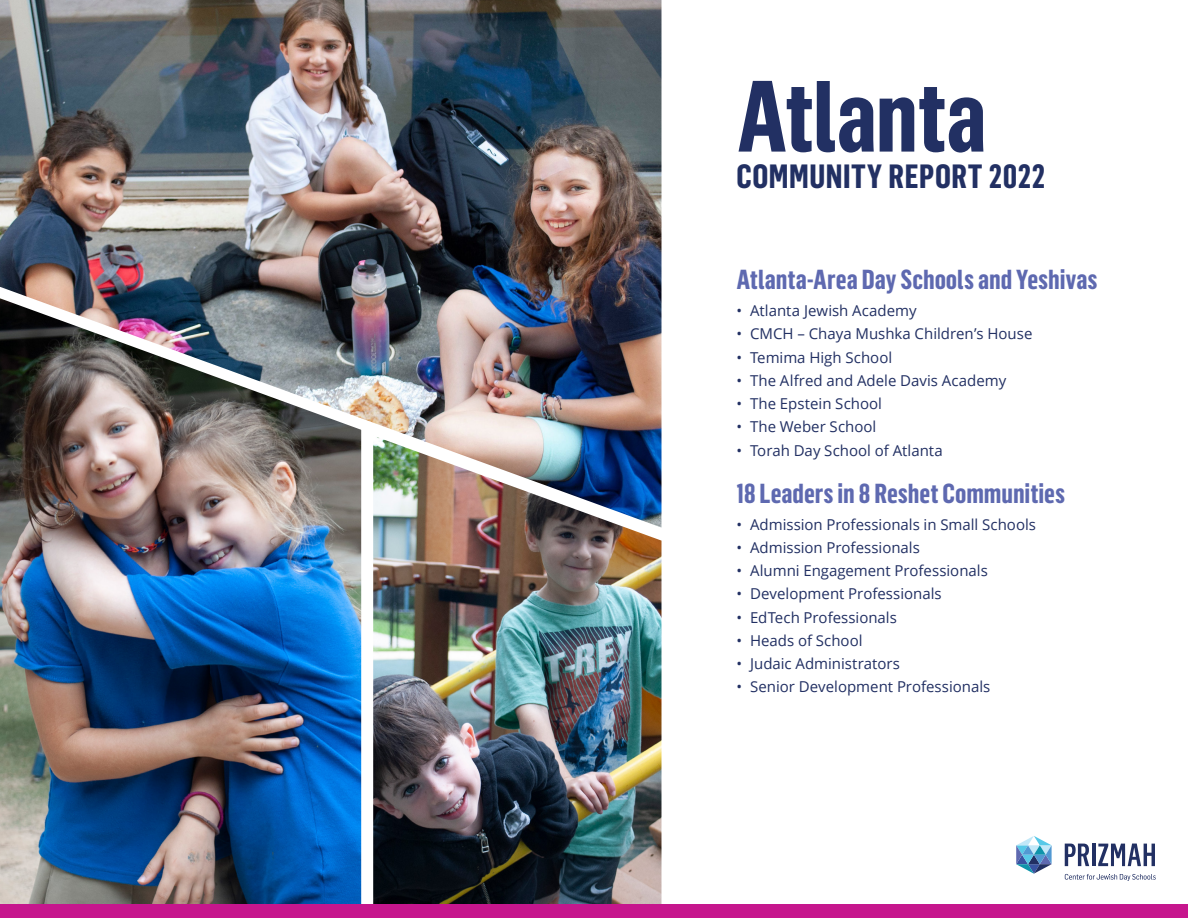
<style>
.page{position:relative;width:1188px;height:918px;background:#fff}
.page>*{position:absolute;margin:0;border:0;box-sizing:border-box;transform-origin:0 0}
.t1{font:700 99px "Flama Condensed";letter-spacing:-.01em;color:#223063}
.t2{font:700 33px "Flama Condensed";letter-spacing:.015em;color:#223063}
.t3{font:700 27px "Flama Condensed";color:#5e69b0}
.t4{font:15px "Open Sans";color:#223063}
</style>
<div class="page">
<img style="left:0;top:0;width:662px;height:434px">
<img style="left:0;top:298px;width:367px;height:606px">
<img style="left:373px;top:434px;width:289px;height:470px">
<div style="left:361px;top:424px;width:12px;height:494px;background:#fff"></div>
<svg style="left:1065px;top:844px;width:24px;height:22px"></svg>
<svg style="left:1098px;top:844px;width:57px;height:22px"></svg>
<hr style="left:1092px;top:844px;width:4px;height:22px;background:#223063">
<svg style="left:1065px;top:874px;width:91px;height:7px"></svg>
<svg style="left:1016px;top:836px;width:36px;height:38px"></svg>
<div style="left:0;top:904px;width:1188px;height:14px;background:#c6168d"></div>
<h1 class="t1" style="left:737px;top:54px;width:252px">Atlanta</h1>
<h2 class="t2" style="left:737px;top:155px;width:310px">COMMUNITY REPORT 2022</h2>
<h3 class="t3" style="left:737px;top:263px;width:362px">Atlanta-Area Day Schools and Yeshivas</h3>
<p class="t4" style="left:737px;top:300px;width:182px">• Atlanta Jewish Academy</p>
<p class="t4" style="left:737px;top:324px;width:297px">• CMCH – Chaya Mushka Children’s House</p>
<p class="t4" style="left:737px;top:347px;width:157px">• Temima High School</p>
<p class="t4" style="left:737px;top:370px;width:271px">• The Alfred and Adele Davis Academy</p>
<p class="t4" style="left:737px;top:393px;width:147px">• The Epstein School</p>
<p class="t4" style="left:737px;top:417px;width:141px">• The Weber School</p>
<p class="t4" style="left:737px;top:440px;width:208px">• Torah Day School of Atlanta</p>
<h3 class="t3" style="left:737px;top:476px;width:330px">18 Leaders in 8 Reshet Communities</h3>
<p class="t4" style="left:737px;top:514px;width:301px">• Admission Professionals in Small Schools</p>
<p class="t4" style="left:737px;top:537px;width:185px">• Admission Professionals</p>
<p class="t4" style="left:737px;top:560px;width:253px">• Alumni Engagement Professionals</p>
<p class="t4" style="left:737px;top:584px;width:207px">• Development Professionals</p>
<p class="t4" style="left:737px;top:607px;width:162px">• EdTech Professionals</p>
<p class="t4" style="left:737px;top:630px;width:128px">• Heads of School</p>
<p class="t4" style="left:737px;top:653px;width:165px">• Judaic Administrators</p>
<p class="t4" style="left:737px;top:677px;width:255px">• Senior Development Professionals</p>
</div>
